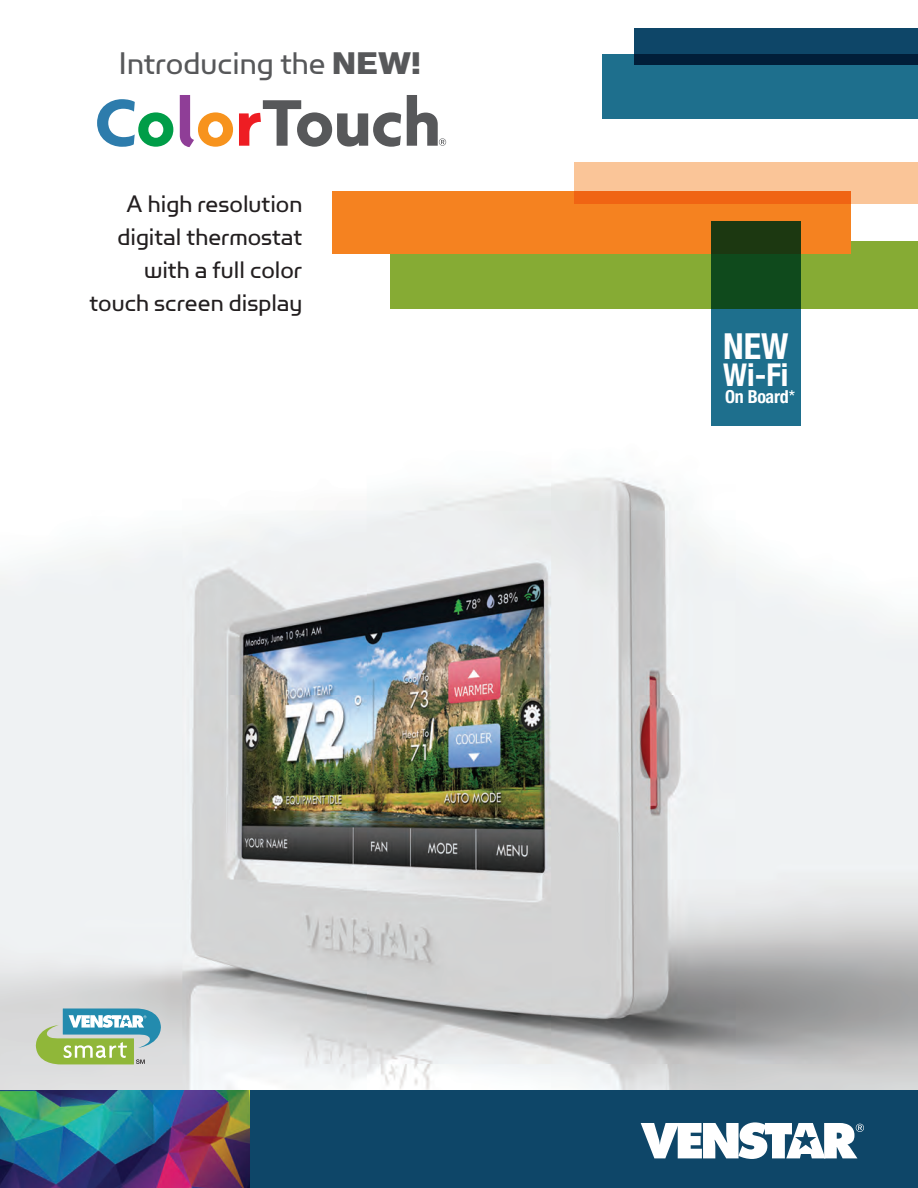
<style>
.page{position:relative;width:918px;height:1188px;background:#fff}
.page>*{position:absolute;margin:0;border:0;box-sizing:border-box;transform-origin:0 0}
.t1{font:700 condensed 36px "Helvetica Neue";color:#fff}
.t2{font:35.4px "Simian Display Orangutan";color:#57585a}
.t3{font:700 condensed 31.5px "Helvetica Neue";color:#fff}
.t4{font:27px/33px "Simian Display Orangutan";color:#231f20;text-align:right}
.t5{font:700 condensed 18px "Helvetica Neue";letter-spacing:-.02em;color:#fff}
.s1{font-family:"Simian Display Chimpanzee"}
.s2{font-weight:400}
</style>
<div class="page">
<img style="left:0;top:477px;width:918px;height:614px">
<img style="left:0;top:1091px;width:251px;height:97px">
<div style="left:251px;top:1091px;width:667px;height:97px;background:#0e4668"></div>
<svg style="left:641px;top:1122px;width:223px;height:37px"></svg>
<div style="left:390px;top:241px;width:528px;height:68px;background:#86ab34"></div>
<div style="left:333px;top:191px;width:518px;height:63px;background:#f58220"></div>
<svg style="left:574px;top:162px;width:344px;height:41px;background:#f7ae78"></svg>
<div style="left:603px;top:54px;width:315px;height:65px;background:#1e6f8d"></div>
<svg style="left:634px;top:28px;width:284px;height:37px;background:#0a3a5a"></svg>
<svg style="left:97px;top:99px;width:76px;height:48px"></svg>
<svg style="left:180px;top:95px;width:53px;height:52px"></svg>
<svg style="left:239px;top:100px;width:162px;height:47px"></svg>
<svg style="left:407px;top:95px;width:39px;height:51px"></svg>
<svg style="left:36px;top:1009px;width:125px;height:55px;background:#96be9f"></svg>
<svg style="left:711px;top:221px;width:90px;height:205px;background:#195c5a"></svg>
<h2 class="t2" style="left:118px;top:45px;width:304px">Introducing the <span class="s1">NEW!</span></h2>
<p class="t4" style="left:89px;top:187px;width:214px">A high resolution digital thermostat with a full color touch screen display</p>
<h1 class="t1" style="left:723px;top:325px;width:67px">NEW</h1>
<p class="t3" style="left:723px;top:356px;width:67px">Wi-Fi</p>
<p class="t5" style="left:725px;top:386px;width:72px">On Board<span class="s2">*</span></p>
</div>
